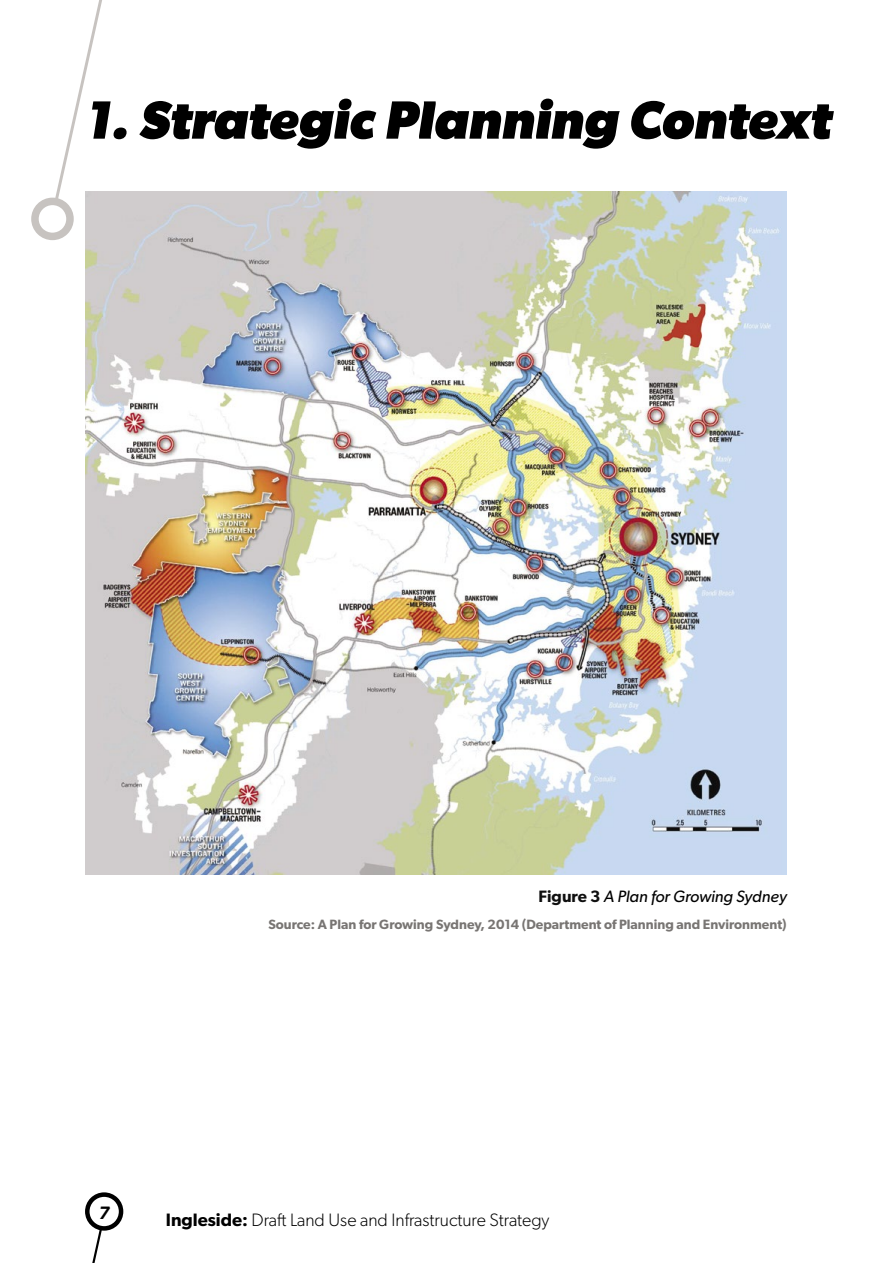
<style>
.page{position:relative;width:893px;height:1263px;background:#fff}
.page>*{position:absolute;margin:0;border:0;box-sizing:border-box;transform-origin:0 0}
.t1{font:italic 700 54px "Gibson";color:#000}
.t2{font:300 18px "Gibson";color:#000}
.t3{font:italic 600 18px "Gibson";color:#000}
.t4{font:italic 16.5px "Gibson";color:#000}
.t5{font:600 13.5px "Gibson";color:#787573}
.s1{font-weight:600;font-style:normal;color:#0f0f0f}
.s2{font-weight:600}
</style>
<div class="page">
<svg style="left:85px;top:1192px;width:39px;height:71px"></svg>
<img style="left:85px;top:191px;width:702px;height:683px">
<svg style="left:31px;top:0;width:78px;height:245px"></svg>
<h1 class="t1" style="left:85px;top:88px;width:747px">1. Strategic Planning Context</h1>
<p class="t4" style="left:539px;top:887px;width:250px"><span class="s1">Figure 3</span> A Plan for Growing Sydney</p>
<p class="t5" style="left:268px;top:916px;width:520px">Source: A Plan for Growing Sydney, 2014 (Department of Planning and Environment)</p>
<h2 class="t3" style="left:98px;top:1202px;width:12px">7</h2>
<h2 class="t2" style="left:166px;top:1209px;width:385px"><span class="s2">Ingleside:</span> Draft Land Use and Infrastructure Strategy</h2>
</div>
